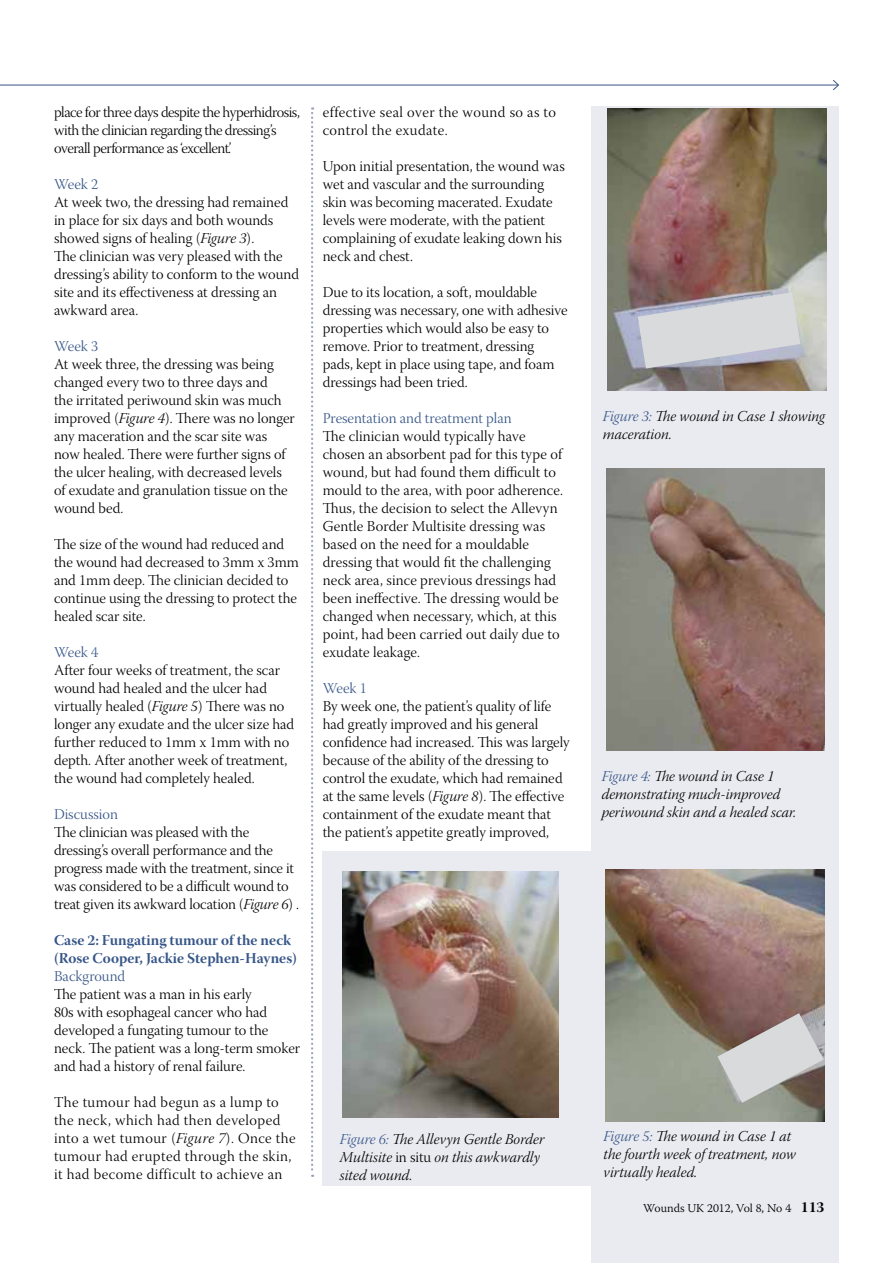
<style>
.page{position:relative;width:893px;height:1263px;background:#fff}
.page>*{position:absolute;margin:0;border:0;box-sizing:border-box;transform-origin:0 0}
.t1{font:15px/18px "Warnock Pro Light Subh";color:#000}
.t2{font:15px/18px "Warnock Pro Light It Subh";color:#000}
.t3{font:15px/18px "Warnock Pro Light Subh";letter-spacing:.03em;color:#000}
.t4{font:15px/18px "Warnock Pro Light Subh";letter-spacing:-.03em;color:#000}
.t5{font:15px "Warnock Pro Light Subh";color:#375688}
.t6{font:15px/18px "Warnock Pro Bold Subh";color:#375688}
.t7{font:300 12px "Warnock Pro";color:#000}
.s1{font-family:"Warnock Pro Light It Subh"}
.s2{color:#375688}
.s3{font-family:"Warnock Pro Light Subh"}
.s4{font-family:"Warnock Pro Bold Subh";font-weight:400;font-size:15px}
</style>
<div class="page">
<hr style="left:0;top:85px;width:838px;height:1px;background:#375688">
<svg style="left:832px;top:80px;width:7px;height:11px"></svg>
<div style="left:591px;top:106px;width:248px;height:1157px;background:#eaebf1"></div>
<div style="left:323px;top:851px;width:516px;height:334px;background:#eaebf1"></div>
<img style="left:607px;top:109px;width:219px;height:281px">
<svg style="left:638px;top:292px;width:162px;height:76px;background:#c4c3c6"></svg>
<img style="left:606px;top:469px;width:219px;height:281px">
<img style="left:606px;top:869px;width:219px;height:253px">
<svg style="left:717px;top:1013px;width:107px;height:90px;background:#ada7a4"></svg>
<img style="left:342px;top:871px;width:217px;height:246px">
<svg style="left:311px;top:107px;width:2px;height:1070px"></svg>
<p class="t4" style="left:54px;top:105px;width:248px">place for three days despite the hyperhidrosis, with the clinician regarding the dressing’s overall performance as ‘excellent’.</p>
<p class="t5" style="left:54px;top:176px;width:46px">Week 2</p>
<p class="t1" style="left:54px;top:195px;width:247px">At week two, the dressing had remained in place for six days and both wounds showed signs of healing (<span class="s1">Figure 3</span>).<br>The clinician was very pleased with the dressing’s ability to conform to the wound site and its effectiveness at dressing an awkward area.</p>
<p class="t5" style="left:54px;top:338px;width:46px">Week 3</p>
<p class="t1" style="left:54px;top:357px;width:242px">At week three, the dressing was being changed every two to three days and<br>the irritated periwound skin was much improved (<span class="s1">Figure 4</span>). There was no longer any maceration and the scar site was now healed. There were further signs of the ulcer healing, with decreased levels of exudate and granulation tissue on the wound bed.</p>
<p class="t1" style="left:54px;top:537px;width:246px">The size of the wound had reduced and the wound had decreased to 3mm x 3mm and 1mm deep. The clinician decided to continue using the dressing to protect the healed scar site.</p>
<p class="t5" style="left:54px;top:644px;width:46px">Week 4</p>
<p class="t1" style="left:54px;top:663px;width:242px">After four weeks of treatment, the scar wound had healed and the ulcer had virtually healed (<span class="s1">Figure 5</span>) There was no longer any exudate and the ulcer size had further reduced to 1mm x 1mm with no depth. After another week of treatment, the wound had completely healed.</p>
<p class="t5" style="left:54px;top:806px;width:65px">Discussion</p>
<p class="t1" style="left:54px;top:825px;width:247px">The clinician was pleased with the dressing’s overall performance and the progress made with the treatment, since it was considered to be a difficult wound to treat given its awkward location (<span class="s1">Figure 6</span>) .</p>
<p class="t6" style="left:54px;top:931px;width:245px">Case 2: Fungating tumour of the neck (Rose Cooper, Jackie Stephen-Haynes)</p>
<p class="t5" style="left:54px;top:968px;width:73px">Background</p>
<p class="t1" style="left:54px;top:987px;width:248px">The patient was a man in his early<br>80s with esophageal cancer who had developed a fungating tumour to the neck. The patient was a long-term smoker and had a history of renal failure.</p>
<p class="t3" style="left:54px;top:1095px;width:243px">The tumour had begun as a lump to the neck, which had then developed into a wet tumour (<span class="s1">Figure 7</span>). Once the tumour had erupted through the skin, it had become difficult to achieve an</p>
<p class="t3" style="left:323px;top:105px;width:235px">effective seal over the wound so as to control the exudate.</p>
<p class="t1" style="left:323px;top:159px;width:244px">Upon initial presentation, the wound was wet and vascular and the surrounding skin was becoming macerated. Exudate levels were moderate, with the patient complaining of exudate leaking down his neck and chest.</p>
<p class="t1" style="left:323px;top:285px;width:246px">Due to its location, a soft, mouldable dressing was necessary, one with adhesive properties which would also be easy to remove. Prior to treatment, dressing pads, kept in place using tape, and foam dressings had been tried.</p>
<p class="t5" style="left:323px;top:410px;width:191px">Presentation and treatment plan</p>
<p class="t1" style="left:323px;top:429px;width:242px">The clinician would typically have chosen an absorbent pad for this type of wound, but had found them difficult to mould to the area, with poor adherence.<br>Thus, the decision to select the Allevyn Gentle Border Multisite dressing was based on the need for a mouldable dressing that would fit the challenging neck area, since previous dressings had been ineffective. The dressing would be changed when necessary, which, at this point, had been carried out daily due to exudate leakage.</p>
<p class="t5" style="left:323px;top:680px;width:46px">Week 1</p>
<p class="t1" style="left:323px;top:699px;width:249px">By week one, the patient’s quality of life had greatly improved and his general confidence had increased. This was largely because of the ability of the dressing to control the exudate, which had remained at the same levels (<span class="s1">Figure 8</span>). The effective containment of the exudate meant that the patient’s appetite greatly improved,</p>
<p class="t2" style="left:340px;top:1131px;width:206px"><span class="s2">Figure 6:</span> The Allevyn Gentle Border<br>Multisite <span class="s3">in situ</span> on this awkwardly sited wound.</p>
<p class="t2" style="left:603px;top:409px;width:223px"><span class="s2">Figure 3:</span> The wound in Case 1 showing maceration.</p>
<p class="t2" style="left:602px;top:769px;width:196px"><span class="s2">Figure 4:</span> The wound in Case 1 demonstrating much-improved periwound skin and a healed scar.</p>
<p class="t2" style="left:604px;top:1129px;width:194px"><span class="s2">Figure 5:</span> The wound in Case 1 at the fourth week of treatment, now virtually healed.</p>
<p class="t7" style="left:643px;top:1201px;width:183px">Wounds UK 2012, Vol 8, No 4 <span class="s4">113</span></p>
<p class="t7" style="left:655px;top:1201px;width:172px">Wounds UK 2012, Vol 8, No 3 <span class="s4">??</span></p>
</div>
